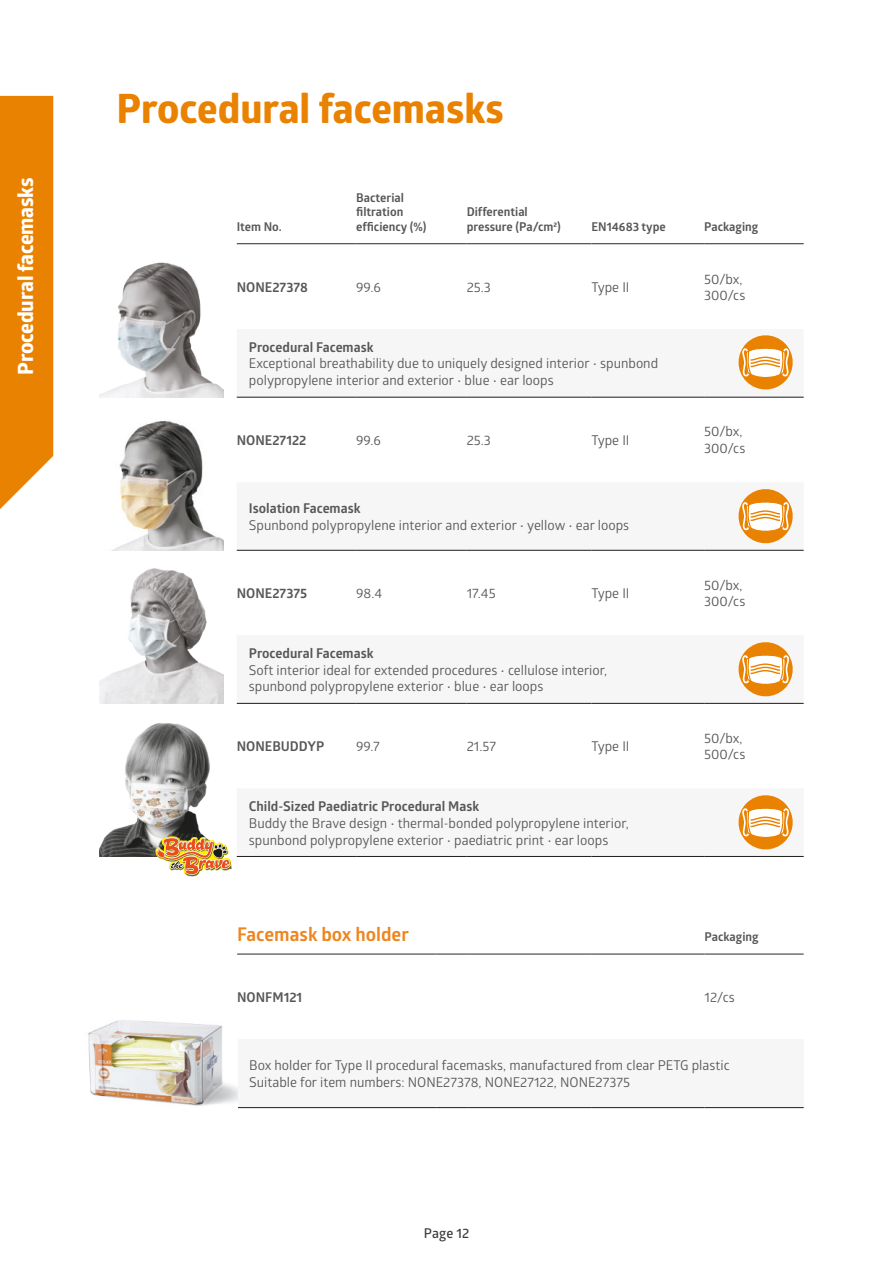
<style>
.page{position:relative;width:893px;height:1263px;background:#fff}
.page>*{position:absolute;margin:0;border:0;box-sizing:border-box;transform-origin:0 0}
.t1{font:700 40.5px "Globerx";color:#ea8201}
.t2{font:700 21px "Globerx";letter-spacing:-.01em;color:#fff}
.t3{font:700 18.9px "Glober";color:#ee851e}
.t4{font:13.5px/16.2px "Glober";color:#575756}
.t5{font:700 13.5px "Glober";color:#575756}
.t6{font:600 13.5px "Glober";letter-spacing:.005em;color:#3d3d3c}
.t7{font:700 12.15px/14.5px "Glober";color:#575756}
.t8{font:2.4px "Chalkboard";color:#1d1d1b}
</style>
<div class="page">
<svg style="left:237px;top:396px;width:567px;height:460px"></svg>
<hr style="left:237px;top:703px;width:119px;height:1px;background:#1d1d1b">
<hr style="left:356px;top:703px;width:111px;height:1px;background:#1d1d1b">
<hr style="left:467px;top:703px;width:124px;height:1px;background:#1d1d1b">
<hr style="left:591px;top:703px;width:113px;height:1px;background:#1d1d1b">
<hr style="left:704px;top:703px;width:100px;height:1px;background:#1d1d1b">
<hr style="left:356px;top:550px;width:111px;height:1px;background:#1d1d1b">
<hr style="left:467px;top:550px;width:124px;height:1px;background:#1d1d1b">
<hr style="left:591px;top:550px;width:113px;height:1px;background:#1d1d1b">
<hr style="left:704px;top:550px;width:100px;height:1px;background:#1d1d1b">
<hr style="left:237px;top:550px;width:119px;height:1px;background:#1d1d1b">
<hr style="left:237px;top:397px;width:119px;height:1px;background:#1d1d1b">
<hr style="left:356px;top:397px;width:111px;height:1px;background:#1d1d1b">
<hr style="left:467px;top:397px;width:124px;height:1px;background:#1d1d1b">
<hr style="left:591px;top:397px;width:113px;height:1px;background:#1d1d1b">
<hr style="left:704px;top:397px;width:100px;height:1px;background:#1d1d1b">
<hr style="left:237px;top:856px;width:119px;height:1px;background:#1d1d1b">
<hr style="left:356px;top:856px;width:111px;height:1px;background:#1d1d1b">
<hr style="left:467px;top:856px;width:124px;height:1px;background:#1d1d1b">
<hr style="left:591px;top:856px;width:113px;height:1px;background:#1d1d1b">
<hr style="left:704px;top:856px;width:100px;height:1px;background:#1d1d1b">
<hr style="left:237px;top:243px;width:119px;height:1px;background:#575756">
<hr style="left:356px;top:243px;width:111px;height:1px;background:#575756">
<hr style="left:467px;top:243px;width:124px;height:1px;background:#575756">
<hr style="left:591px;top:243px;width:113px;height:1px;background:#575756">
<hr style="left:704px;top:243px;width:100px;height:1px;background:#575756">
<svg style="left:738px;top:335px;width:55px;height:55px"></svg>
<svg style="left:736px;top:486px;width:59px;height:60px"></svg>
<svg style="left:736px;top:793px;width:59px;height:59px"></svg>
<svg style="left:736px;top:639px;width:59px;height:60px"></svg>
<img style="left:100px;top:263px;width:124px;height:134px">
<img style="left:113px;top:421px;width:111px;height:129px">
<img style="left:100px;top:568px;width:124px;height:136px">
<img style="left:100px;top:723px;width:110px;height:133px">
<img style="left:144px;top:832px;width:99px;height:44px">
<div style="left:237px;top:1039px;width:567px;height:68px;background:#f6f6f6"></div>
<hr style="left:237px;top:1107px;width:199px;height:1px;background:#1d1d1b">
<hr style="left:436px;top:1107px;width:31px;height:1px;background:#1d1d1b">
<hr style="left:467px;top:1107px;width:125px;height:1px;background:#1d1d1b">
<hr style="left:592px;top:1107px;width:113px;height:1px;background:#1d1d1b">
<hr style="left:705px;top:1107px;width:99px;height:1px;background:#1d1d1b">
<hr style="left:237px;top:953px;width:199px;height:2px;background:#575756">
<hr style="left:436px;top:953px;width:31px;height:2px;background:#575756">
<hr style="left:467px;top:953px;width:125px;height:2px;background:#575756">
<hr style="left:592px;top:953px;width:113px;height:2px;background:#575756">
<hr style="left:705px;top:953px;width:99px;height:2px;background:#575756">
<img style="left:88px;top:1020px;width:149px;height:86px">
<div style="left:0;top:96px;width:53px;height:413px;background:#ea8201"></div>
<h2 class="t2" style="left:10px;top:375px;width:199px;rotate:-90deg">Procedural facemasks</h2>
<h1 class="t1" style="left:117px;top:79px;width:389px">Procedural facemasks</h1>
<p class="t7" style="left:237px;top:219px;width:47px">Item No.</p>
<p class="t7" style="left:356px;top:190px;width:72px">Bacterial filtration efficiency (%)</p>
<p class="t7" style="left:467px;top:204px;width:96px">Differential pressure (Pa/cm²)</p>
<p class="t7" style="left:591px;top:219px;width:76px">EN14683 type</p>
<p class="t7" style="left:704px;top:219px;width:56px">Packaging</p>
<p class="t5" style="left:237px;top:277px;width:73px">NONE27378</p>
<p class="t4" style="left:356px;top:278px;width:26px">99.6</p>
<p class="t4" style="left:467px;top:278px;width:26px">25.3</p>
<p class="t4" style="left:591px;top:278px;width:40px">Type II</p>
<p class="t4" style="left:704px;top:270px;width:43px">50/bx,<br>300/cs</p>
<p class="t5" style="left:249px;top:338px;width:126px">Procedural Facemask</p>
<p class="t4" style="left:249px;top:355px;width:411px">Exceptional breathability due to uniquely designed interior • spunbond polypropylene interior and exterior • blue • ear loops</p>
<p class="t5" style="left:237px;top:430px;width:71px">NONE27122</p>
<p class="t4" style="left:356px;top:431px;width:26px">99.6</p>
<p class="t4" style="left:467px;top:431px;width:26px">25.3</p>
<p class="t4" style="left:591px;top:431px;width:40px">Type II</p>
<p class="t4" style="left:704px;top:422px;width:43px;line-height:17px">50/bx,<br>300/cs</p>
<p class="t5" style="left:249px;top:499px;width:113px">Isolation Facemask</p>
<p class="t4" style="left:249px;top:516px;width:382px">Spunbond polypropylene interior and exterior • yellow • ear loops</p>
<p class="t5" style="left:237px;top:584px;width:72px">NONE27375</p>
<p class="t4" style="left:356px;top:584px;width:28px">98.4</p>
<p class="t4" style="left:467px;top:584px;width:31px">17.45</p>
<p class="t4" style="left:591px;top:584px;width:40px">Type II</p>
<p class="t4" style="left:704px;top:576px;width:43px">50/bx,<br>300/cs</p>
<p class="t5" style="left:249px;top:644px;width:126px">Procedural Facemask</p>
<p class="t4" style="left:249px;top:661px;width:360px">Soft interior ideal for extended procedures • cellulose interior, spunbond polypropylene exterior • blue • ear loops</p>
<p class="t5" style="left:237px;top:737px;width:89px">NONEBUDDYP</p>
<p class="t4" style="left:356px;top:737px;width:25px">99.7</p>
<p class="t4" style="left:467px;top:738px;width:31px">21.57</p>
<p class="t4" style="left:591px;top:737px;width:40px">Type II</p>
<p class="t4" style="left:704px;top:729px;width:43px">50/bx,<br>500/cs</p>
<p class="t8" style="left:230px;top:867px;width:4px">®</p>
<p class="t5" style="left:249px;top:797px;width:232px">Child-Sized Paediatric Procedural Mask</p>
<p class="t4" style="left:249px;top:814px;width:382px;line-height:17px">Buddy the Brave design • thermal-bonded polypropylene interior, spunbond polypropylene exterior • paediatric print • ear loops</p>
<h3 class="t3" style="left:237px;top:921px;width:173px">Facemask box holder</h3>
<p class="t7" style="left:705px;top:929px;width:56px">Packaging</p>
<p class="t5" style="left:237px;top:988px;width:67px">NONFM121</p>
<p class="t4" style="left:705px;top:989px;width:32px">12/cs</p>
<p class="t4" style="left:249px;top:1057px;width:482px">Box holder for Type II procedural facemasks, manufactured from clear PETG plastic<br>Suitable for item numbers: NONE27378, NONE27122, NONE27375</p>
<p class="t6" style="left:424px;top:1224px;width:47px">Page 12</p>
</div>
